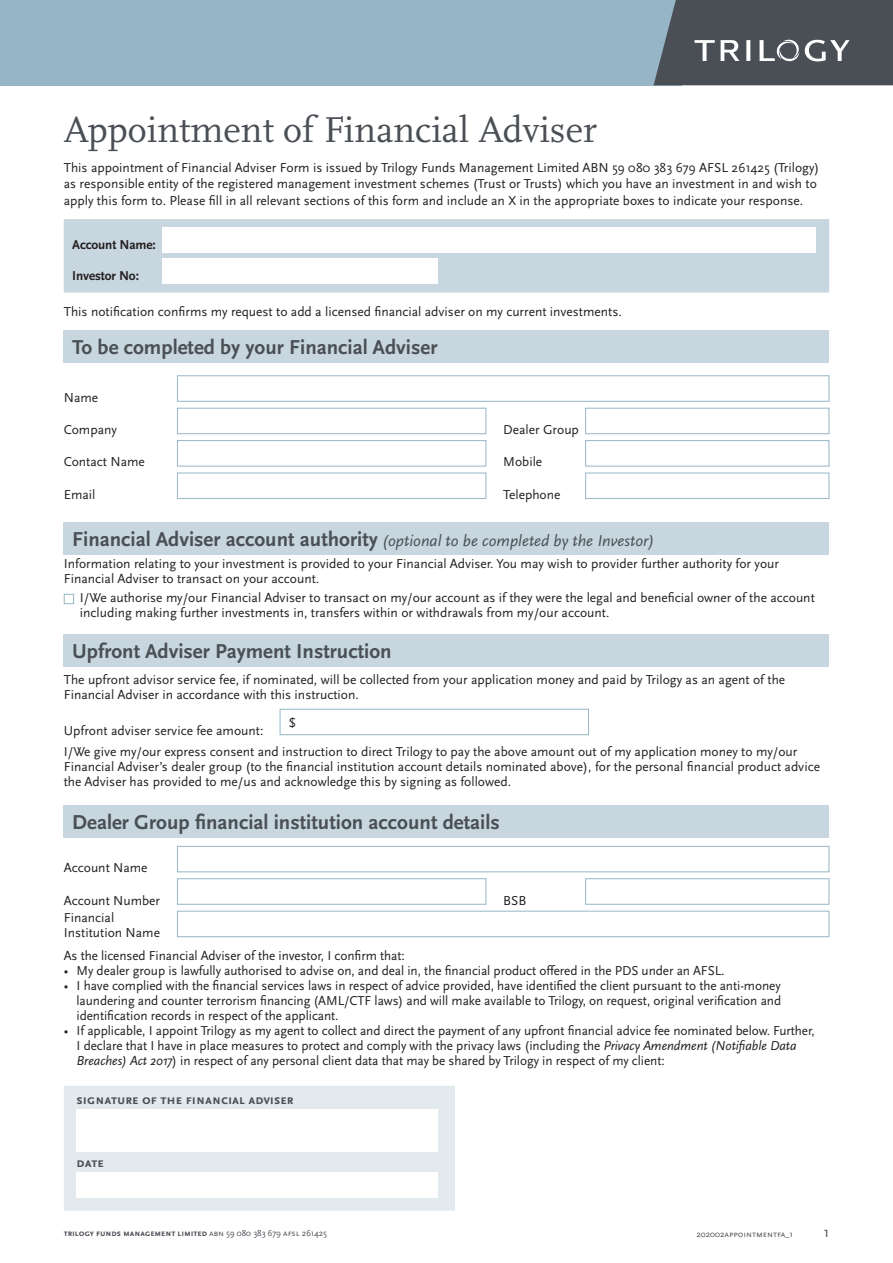
<style>
.page{position:relative;width:893px;height:1263px;background:#fff}
.page>*{position:absolute;margin:0;border:0;box-sizing:border-box;transform-origin:0 0}
.Heading_1{font:37.5px "Scala Pro";color:#4a4f55}
.t1{font:700 21px "Scala Sans Pro";color:#4a4f55}
.t2{font:italic 16.5px "Scala Sans Pro";color:#4a4f55}
.Body{font:15px "Scala Sans Pro";color:#4a4f55}
.Heading_1-2{font:13.5px/15px "Scala Sans Pro";color:#231f20}
.t3{font:700 13.5px "Scala Sans Pro";color:#4a4f55}
.Body-2{font:700 13.5px "Scala Sans Pro";letter-spacing:-.01em;color:#231f20}
.Body-3{font:700 9px "Scala Sans Pro";letter-spacing:-.01em;color:#4a4f55}
.Body-4{font:9px "Scala Sans Pro";letter-spacing:-.01em;color:#4a4f55}
.s1{font-weight:700;font-style:normal;font-size:21px}
.s2{color:#96b6c7}
.s3{font-style:italic}
.s4{font-weight:400}
</style>
<div class="page">
<div style="left:64px;top:219px;width:765px;height:74px;background:#c7d6df"></div>
<div style="left:162px;top:228px;width:654px;height:25px;background:#fff"></div>
<div style="left:162px;top:258px;width:276px;height:25px;background:#fff"></div>
<div style="left:64px;top:330px;width:765px;height:33px;background:#c7d6df"></div>
<div style="left:177px;top:375px;width:652px;height:26px;border:1px solid #96b6c7"></div>
<div style="left:177px;top:408px;width:309px;height:26px;border:1px solid #96b6c7"></div>
<div style="left:585px;top:408px;width:244px;height:26px;border:1px solid #96b6c7"></div>
<div style="left:177px;top:440px;width:309px;height:26px;border:1px solid #96b6c7"></div>
<div style="left:585px;top:440px;width:244px;height:26px;border:1px solid #96b6c7"></div>
<div style="left:177px;top:473px;width:309px;height:26px;border:1px solid #96b6c7"></div>
<div style="left:585px;top:473px;width:244px;height:26px;border:1px solid #96b6c7"></div>
<div style="left:64px;top:522px;width:765px;height:32px;background:#c7d6df"></div>
<div style="left:64px;top:634px;width:765px;height:32px;background:#c7d6df"></div>
<div style="left:280px;top:709px;width:309px;height:26px;border:1px solid #96b6c7"></div>
<div style="left:64px;top:805px;width:765px;height:32px;background:#c7d6df"></div>
<div style="left:177px;top:846px;width:652px;height:26px;border:1px solid #96b6c7"></div>
<div style="left:177px;top:878px;width:309px;height:26px;border:1px solid #96b6c7"></div>
<div style="left:585px;top:878px;width:244px;height:26px;border:1px solid #96b6c7"></div>
<div style="left:177px;top:911px;width:652px;height:26px;border:1px solid #96b6c7"></div>
<div style="left:64px;top:1086px;width:391px;height:125px;background:#e2eaee"></div>
<div style="left:77px;top:1109px;width:361px;height:43px;background:#fff"></div>
<div style="left:77px;top:1172px;width:361px;height:25px;background:#fff"></div>
<div style="left:0;top:0;width:681px;height:85px;background:#96b6c7"></div>
<svg style="left:654px;top:0;width:239px;height:85px"></svg>
<p class="Heading_1" style="left:64px;top:109px;width:535px">Appointment of Financial Adviser</p>
<p class="Heading_1-2" style="left:64px;top:159px;width:757px;line-height:16.5px">This appointment of Financial Adviser Form is issued by Trilogy Funds Management Limited ABN 59 080 383 679 AFSL 261425 (Trilogy) as responsible entity of the registered management investment schemes (Trust or Trusts) which you have an investment in and wish to apply this form to. Please fill in all relevant sections of this form and include an X in the appropriate boxes to indicate your response.</p>
<p class="Body-2" style="left:72px;top:237px;width:85px">Account Name:</p>
<p class="Body-2" style="left:72px;top:268px;width:68px">Investor No:</p>
<p class="Heading_1-2" style="left:64px;top:304px;width:559px">This notification confirms my request to add a licensed financial adviser on my current investments.</p>
<p class="t1" style="left:72px;top:335px;width:367px">To be completed by your Financial Adviser</p>
<p class="Heading_1-2" style="left:64px;top:390px;width:36px">Name</p>
<p class="Heading_1-2" style="left:64px;top:422px;width:55px">Company</p>
<p class="Heading_1-2" style="left:503px;top:422px;width:77px">Dealer Group</p>
<p class="Heading_1-2" style="left:64px;top:454px;width:83px">Contact Name</p>
<p class="Heading_1-2" style="left:503px;top:454px;width:41px">Mobile</p>
<p class="Heading_1-2" style="left:64px;top:487px;width:33px">Email</p>
<p class="Heading_1-2" style="left:503px;top:487px;width:59px">Telephone</p>
<p class="t2" style="left:72px;top:531px;width:584px"><span class="s1">Financial Adviser account authority</span> (optional to be completed by the Investor)</p>
<p class="Heading_1-2" style="left:64px;top:556px;width:717px">Information relating to your investment is provided to your Financial Adviser. You may wish to provider further authority for your<br>Financial Adviser to transact on your account.</p>
<p class="Heading_1-2" style="left:80px;top:590px;width:736px;text-indent:-16px"><span class="s2">■</span> I/We authorise my/our Financial Adviser to transact on my/our account as if they were the legal and beneficial owner of the account including making further investments in, transfers within or withdrawals from my/our account.</p>
<p class="t1" style="left:72px;top:639px;width:321px">Upfront Adviser Payment Instruction</p>
<p class="Heading_1-2" style="left:64px;top:672px;width:723px">The upfront advisor service fee, if nominated, will be collected from your application money and paid by Trilogy as an agent of the<br>Financial Adviser in accordance with this instruction.</p>
<p class="Heading_1-2" style="left:64px;top:723px;width:201px">Upfront adviser service fee amount:</p>
<p class="Heading_1-2" style="left:289px;top:715px;width:9px">$</p>
<p class="Heading_1-2" style="left:64px;top:744px;width:758px">I/We give my/our express consent and instruction to direct Trilogy to pay the above amount out of my application money to my/our<br>Financial Adviser’s dealer group (to the financial institution account details nominated above), for the personal financial product advice the Adviser has provided to me/us and acknowledge this by signing as followed.</p>
<p class="t1" style="left:72px;top:810px;width:429px">Dealer Group financial institution account details</p>
<p class="Heading_1-2" style="left:64px;top:860px;width:85px">Account Name</p>
<p class="Heading_1-2" style="left:64px;top:893px;width:98px">Account Number</p>
<p class="Heading_1-2" style="left:503px;top:893px;width:25px">BSB</p>
<p class="Heading_1-2" style="left:64px;top:910px;width:98px">Financial<br>Institution Name</p>
<p class="Heading_1-2" style="left:64px;top:948px;width:342px">As the licensed Financial Adviser of the investor, I confirm that:</p>
<p class="Heading_1-2" style="left:64px;top:963px;width:662px">• My dealer group is lawfully authorised to advise on, and deal in, the financial product offered in the PDS under an AFSL.</p>
<p class="Heading_1-2" style="left:77px;top:978px;width:706px;text-align:justify;text-indent:-13px">• I have complied with the financial services laws in respect of advice provided, have identified the client pursuant to the anti-money laundering and counter terrorism financing (AML/CTF laws) and will make available to Trilogy, on request, original verification and identification records in respect of the applicant.</p>
<p class="Heading_1-2" style="left:77px;top:1023px;width:740px;text-indent:-13px">• If applicable, I appoint Trilogy as my agent to collect and direct the payment of any upfront financial advice fee nominated below. Further,<br>I declare that I have in place measures to protect and comply with the privacy laws (including the <span class="s3">Privacy Amendment (Notifiable Data<br>Breaches) Act 2017</span>) in respect of any personal client data that may be shared by Trilogy in respect of my client:</p>
<p class="t3" style="left:77px;top:1092px;width:219px">signature of the financial adviser</p>
<p class="t3" style="left:77px;top:1154px;width:29px">date</p>
<p class="Body-3" style="left:64px;top:1228px;width:264px">Trilogy Funds Managem ent Lim ited <span class="s4">ABN 59 080 383 679 AFSL 261425</span></p>
<p class="Body-4" style="left:696px;top:1228px;width:98px">202002appointmentfa_1</p>
<p class="Body" style="left:823px;top:1223px;width:7px">1</p>
</div>
